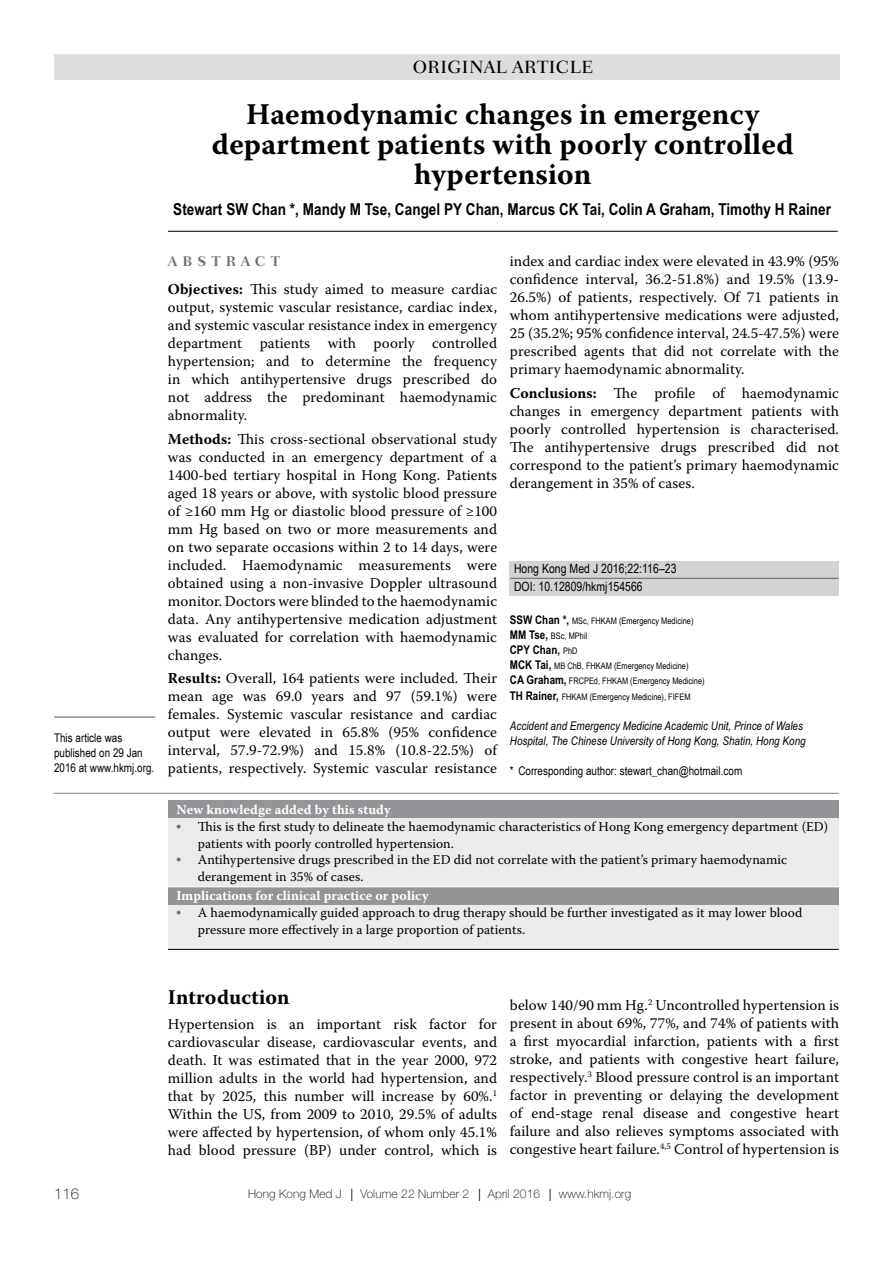
<style>
.page{position:relative;width:893px;height:1263px;background:#fff}
.page>*{position:absolute;margin:0;border:0;box-sizing:border-box;transform-origin:0 0}
.t1{font:700 30px/30px "Warnock Pro";letter-spacing:.005em;color:#000;text-align:center}
.t2{font:700 21px "Warnock Pro";letter-spacing:.005em;color:#000}
.t3{font:500 18px "Fairfield LH";color:#000}
.t4{font:700 16.5px "Arial Narrow";letter-spacing:.005em;color:#000}
.t5{font:15px/18px "Warnock Pro";letter-spacing:.005em;color:#000;text-align:justify}
.t6{font:100 15px "Helvetica Neue";color:#000}
.t7{font:700 14.25px "Fairfield LH";letter-spacing:.35em;color:#6d6e71}
.t8{font:13.5px/16.5px "Warnock Pro";letter-spacing:.005em;color:#000}
.t9{font:700 13.5px "Warnock Pro";letter-spacing:.005em;color:#fff}
.t10{font:12.75px/18px "Arial Narrow";letter-spacing:.005em;color:#000}
.t11{font:italic 12px/15px "Arial Narrow";letter-spacing:.005em;color:#000}
.t12{font:12px/15px "Arial Narrow";letter-spacing:.005em;color:#000}
.t13{font:100 12px "Helvetica Neue";letter-spacing:.01em;color:#000}
.t14{font:700 12px "Arial Narrow";letter-spacing:.005em;color:#000}
.t15{font:9px/15px "Arial Narrow";letter-spacing:.005em;color:#000}
.s1{font-weight:700}
.s2{font-weight:700;font-size:12px}
.s3{font-weight:400;font-size:9px}
.s4{font-family:"Times";color:#6d6e71}
</style>
<div class="page">
<div style="left:510px;top:561px;width:329px;height:34px;background:#d1d3d4"></div>
<hr style="left:168px;top:231px;width:670px;height:1px;background:#000">
<hr style="left:54px;top:793px;width:784px;height:1px;background:#808285">
<div style="left:168px;top:800px;width:671px;height:149px;background:#ebebec"></div>
<div style="left:168px;top:800px;width:671px;height:17px;background:#939598"></div>
<div style="left:168px;top:887px;width:671px;height:17px;background:#939598"></div>
<hr style="left:168px;top:886px;width:671px;height:1px;background:#fff">
<hr style="left:168px;top:949px;width:671px;height:1px;background:#000">
<div style="left:54px;top:54px;width:785px;height:26px;background:#dcddde"></div>
<hr style="left:510px;top:578px;width:328px;height:1px;background:#6d6e71">
<hr style="left:54px;top:716px;width:101px;height:2px;background:#6d6e71">
<p class="t3" style="left:413px;top:57px;width:18px">ORIGINAL</p>
<p class="t3" style="left:512px;top:57px;width:15px">ARTICLE</p>
<h1 class="t1" style="left:212px;top:99px;width:583px">Haemodynamic changes in emergency department patients with poorly controlled hypertension</h1>
<p class="t4" style="left:173px;top:200px;width:659px">Stewart SW Chan *, Mandy M Tse, Cangel PY Chan, Marcus CK Tai, Colin A Graham, Timothy H Rainer</p>
<p class="t12" style="left:54px;top:730px;width:102px">This article was published on 29 Jan<br>2016 at www.hkmj.org.</p>
<p class="t7" style="left:168px;top:252px;width:113px">ABSTRACT</p>
<p class="t5" style="left:168px;top:280px;width:331px"><span class="s1">Objectives:</span> This study aimed to measure cardiac output, systemic vascular resistance, cardiac index, and systemic vascular resistance index in emergency department patients with poorly controlled hypertension; and to determine the frequency in which antihypertensive drugs prescribed do not address the predominant haemodynamic abnormality.</p>
<p class="t5" style="left:168px;top:429px;width:331px"><span class="s1">Methods:</span> This cross-sectional observational study was conducted in an emergency department of a 1400-bed tertiary hospital in Hong Kong. Patients aged 18 years or above, with systolic blood pressure of ≥160 mm Hg or diastolic blood pressure of ≥100 mm Hg based on two or more measurements and on two separate occasions within 2 to 14 days, were included. Haemodynamic measurements were obtained using a non-invasive Doppler ultrasound monitor. Doctors were blinded to the haemodynamic data. Any antihypertensive medication adjustment was evaluated for correlation with haemodynamic changes.</p>
<p class="t5" style="left:168px;top:669px;width:331px"><span class="s1">Results:</span> Overall, 164 patients were included. Their mean age was 69.0 years and 97 (59.1%) were females. Systemic vascular resistance and cardiac output were elevated in 65.8% (95% confidence interval, 57.9-72.9%) and 15.8% (10.8-22.5%) of patients, respectively. Systemic vascular resistance</p>
<p class="t5" style="left:510px;top:252px;width:331px">index and cardiac index were elevated in 43.9% (95% confidence interval, 36.2-51.8%) and 19.5% (13.9- 26.5%) of patients, respectively. Of 71 patients in whom antihypertensive medications were adjusted, 25 (35.2%; 95% confidence interval, 24.5-47.5%) were prescribed agents that did not correlate with the primary haemodynamic abnormality.</p>
<p class="t5" style="left:510px;top:384px;width:331px"><span class="s1">Conclusions:</span> The profile of haemodynamic changes in emergency department patients with poorly controlled hypertension is characterised.<br>The antihypertensive drugs prescribed did not correspond to the patient’s primary haemodynamic derangement in 35% of cases.</p>
<p class="t10" style="left:514px;top:559px;width:164px">Hong Kong Med J 2016;22:116–23<br>DOI: 10.12809/hkmj154566</p>
<p class="t15" style="left:510px;top:613px;width:185px"><span class="s2">SSW Chan *,</span> MSc, FHKAM (Emergency Medicine)<br><span class="s2">MM Tse,</span> BSc, MPhil</p>
<p class="t14" style="left:510px;top:643px;width:69px">CPY Chan, <span class="s3">PhD</span></p>
<p class="t15" style="left:510px;top:658px;width:196px"><span class="s2">MCK Tai,</span> MB ChB, FHKAM (Emergency Medicine)<br><span class="s2">CA Graham,</span> FRCPEd, FHKAM (Emergency Medicine)<br><span class="s2">TH Rainer,</span> FHKAM (Emergency Medicine), FIFEM</p>
<p class="t11" style="left:510px;top:718px;width:297px">Accident and Emergency Medicine Academic Unit, Prince of Wales<br>Hospital, The Chinese University of Hong Kong, Shatin, Hong Kong</p>
<p class="t12" style="left:510px;top:762px;width:234px">* Corresponding author: stewart_chan@hotmail.com</p>
<p class="t9" style="left:176px;top:801px;width:216px">New knowledge added by this study</p>
<p class="t8" style="left:198px;top:818px;width:632px;text-indent:-21px"><span class="s4">•</span> This is the first study to delineate the haemodynamic characteristics of Hong Kong emergency department (ED) patients with poorly controlled hypertension.</p>
<p class="t8" style="left:198px;top:851px;width:591px;text-indent:-21px"><span class="s4">•</span> Antihypertensive drugs prescribed in the ED did not correlate with the patient’s primary haemodynamic derangement in 35% of cases.</p>
<p class="t9" style="left:176px;top:887px;width:254px">Implications for clinical practice or policy</p>
<p class="t8" style="left:198px;top:904px;width:606px;text-indent:-21px"><span class="s4">•</span> A haemodynamically guided approach to drug therapy should be further investigated as it may lower blood pressure more effectively in a large proportion of patients.</p>
<h2 class="t2" style="left:168px;top:984px;width:123px">Introduction</h2>
<p class="t5" style="left:168px;top:1014px;width:331px">Hypertension is an important risk factor for cardiovascular disease, cardiovascular events, and death. It was estimated that in the year 2000, 972 million adults in the world had hypertension, and that by 2025, this number will increase by 60%.<sup>1<br></sup>Within the US, from 2009 to 2010, 29.5% of adults were affected by hypertension, of whom only 45.1% had blood pressure (BP) under control, which is</p>
<p class="t5" style="left:510px;top:996px;width:331px">below 140/90 mm Hg.<sup>2</sup> Uncontrolled hypertension is present in about 69%, 77%, and 74% of patients with a first myocardial infarction, patients with a first stroke, and patients with congestive heart failure, respectively.<sup>3</sup> Blood pressure control is an important factor in preventing or delaying the development of end-stage renal disease and congestive heart failure and also relieves symptoms associated with congestive heart failure.<sup>4,5</sup> Control of hypertension is</p>
<p class="t6" style="left:54px;top:1186px;width:27px">116</p>
<p class="t13" style="left:248px;top:1187px;width:385px">Hong Kong Med J ⎥ Volume 22 Number 2 ⎥ April 2016 ⎥ www.hkmj.org</p>
</div>
